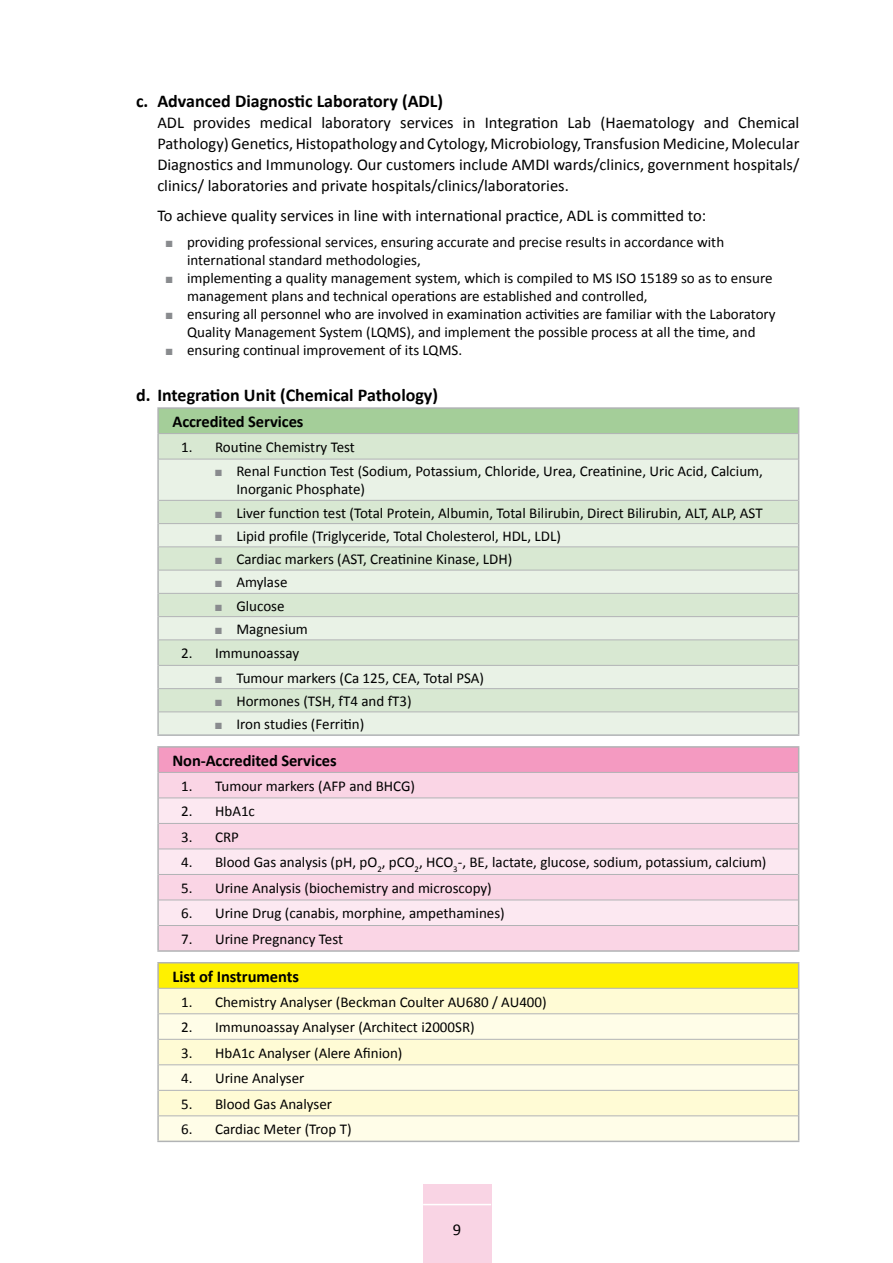
<style>
.page{position:relative;width:893px;height:1263px;background:#fff}
.page>*{position:absolute;margin:0;border:0;box-sizing:border-box;transform-origin:0 0}
.t1{font:700 18px "Calibri";color:#000}
.t2{font:16.5px/21px "Calibri";color:#000;text-align:justify}
.t3{font:700 16.5px "Calibri";letter-spacing:-.005em;color:#000}
.t4{font:15px/18px "Calibri";color:#000}
.s1{color:#898b8e}
</style>
<div class="page">
<div style="left:423px;top:1184px;width:68px;height:79px;background:#f9d4e4"></div>
<hr style="left:423px;top:1204px;width:68px;height:1px;background:#fff">
<div style="left:158px;top:408px;width:641px;height:26px;background:#a4ce99"></div>
<div style="left:159px;top:434px;width:639px;height:25px;background:#d8e8d2"></div>
<svg style="left:159px;top:460px;width:639px;height:274px;background:#e1eddc"></svg>
<hr style="left:157px;top:407px;width:642px;height:2px;background:#b1b3b5">
<hr style="left:157px;top:409px;width:2px;height:25px;background:#b1b3b5">
<hr style="left:157px;top:434px;width:2px;height:25px;background:#b1b3b5">
<svg style="left:798px;top:409px;width:1px;height:50px"></svg>
<hr style="left:157px;top:459px;width:2px;height:41px;background:#b1b3b5">
<hr style="left:798px;top:459px;width:1px;height:41px;background:#b1b3b5">
<hr style="left:157px;top:500px;width:2px;height:24px;background:#b1b3b5">
<hr style="left:157px;top:524px;width:2px;height:23px;background:#b1b3b5">
<hr style="left:157px;top:547px;width:2px;height:23px;background:#b1b3b5">
<hr style="left:157px;top:570px;width:2px;height:23px;background:#b1b3b5">
<hr style="left:157px;top:593px;width:2px;height:24px;background:#b1b3b5">
<hr style="left:157px;top:617px;width:2px;height:23px;background:#b1b3b5">
<hr style="left:157px;top:640px;width:2px;height:25px;background:#b1b3b5">
<hr style="left:157px;top:665px;width:2px;height:24px;background:#b1b3b5">
<hr style="left:157px;top:689px;width:2px;height:23px;background:#b1b3b5">
<hr style="left:157px;top:712px;width:2px;height:22px;background:#b1b3b5">
<svg style="left:798px;top:500px;width:1px;height:234px"></svg>
<hr style="left:157px;top:734px;width:642px;height:2px;background:#b1b3b5">
<hr style="left:159px;top:433px;width:639px;height:1px;background:#b1b3b5">
<hr style="left:159px;top:459px;width:639px;height:1px;background:#b1b3b5">
<hr style="left:159px;top:500px;width:639px;height:1px;background:#b1b3b5">
<hr style="left:159px;top:523px;width:639px;height:1px;background:#b1b3b5">
<hr style="left:159px;top:547px;width:639px;height:1px;background:#b1b3b5">
<hr style="left:159px;top:570px;width:639px;height:1px;background:#b1b3b5">
<hr style="left:159px;top:593px;width:639px;height:1px;background:#b1b3b5">
<hr style="left:159px;top:616px;width:639px;height:1px;background:#b1b3b5">
<hr style="left:159px;top:640px;width:639px;height:1px;background:#b1b3b5">
<hr style="left:159px;top:665px;width:639px;height:1px;background:#b1b3b5">
<hr style="left:159px;top:688px;width:639px;height:1px;background:#b1b3b5">
<hr style="left:159px;top:712px;width:639px;height:1px;background:#b1b3b5">
<div style="left:158px;top:747px;width:641px;height:25px;background:#f49ac1"></div>
<div style="left:159px;top:773px;width:639px;height:177px;background:#fad5e5"></div>
<svg style="left:159px;top:799px;width:639px;height:126px;background:#fadfeb"></svg>
<hr style="left:157px;top:746px;width:642px;height:2px;background:#b1b3b5">
<hr style="left:157px;top:748px;width:2px;height:24px;background:#b1b3b5">
<hr style="left:157px;top:772px;width:2px;height:26px;background:#b1b3b5">
<hr style="left:157px;top:798px;width:2px;height:25px;background:#b1b3b5">
<hr style="left:157px;top:823px;width:2px;height:26px;background:#b1b3b5">
<hr style="left:157px;top:849px;width:2px;height:25px;background:#b1b3b5">
<hr style="left:157px;top:874px;width:2px;height:26px;background:#b1b3b5">
<hr style="left:157px;top:900px;width:2px;height:25px;background:#b1b3b5">
<hr style="left:157px;top:925px;width:2px;height:25px;background:#b1b3b5">
<svg style="left:798px;top:748px;width:1px;height:202px"></svg>
<hr style="left:157px;top:950px;width:642px;height:2px;background:#b1b3b5">
<hr style="left:159px;top:772px;width:639px;height:1px;background:#b1b3b5">
<hr style="left:159px;top:798px;width:639px;height:1px;background:#b1b3b5">
<hr style="left:159px;top:823px;width:639px;height:1px;background:#b1b3b5">
<hr style="left:159px;top:849px;width:639px;height:1px;background:#b1b3b5">
<hr style="left:159px;top:874px;width:639px;height:1px;background:#b1b3b5">
<hr style="left:159px;top:900px;width:639px;height:1px;background:#b1b3b5">
<hr style="left:159px;top:925px;width:639px;height:1px;background:#b1b3b5">
<div style="left:158px;top:963px;width:641px;height:25px;background:#fff100"></div>
<div style="left:159px;top:989px;width:639px;height:24px;background:#fffbd5"></div>
<svg style="left:159px;top:1014px;width:639px;height:126px;background:#fefbdf"></svg>
<hr style="left:157px;top:962px;width:642px;height:1px;background:#b1b3b5">
<hr style="left:157px;top:963px;width:2px;height:25px;background:#b1b3b5">
<hr style="left:157px;top:988px;width:2px;height:26px;background:#b1b3b5">
<hr style="left:157px;top:1014px;width:2px;height:25px;background:#b1b3b5">
<hr style="left:157px;top:1039px;width:2px;height:26px;background:#b1b3b5">
<hr style="left:157px;top:1065px;width:2px;height:25px;background:#b1b3b5">
<hr style="left:157px;top:1090px;width:2px;height:26px;background:#b1b3b5">
<hr style="left:157px;top:1116px;width:2px;height:24px;background:#b1b3b5">
<svg style="left:798px;top:963px;width:1px;height:177px"></svg>
<hr style="left:157px;top:1140px;width:642px;height:2px;background:#b1b3b5">
<hr style="left:159px;top:988px;width:639px;height:1px;background:#b1b3b5">
<hr style="left:159px;top:1013px;width:639px;height:1px;background:#b1b3b5">
<hr style="left:159px;top:1039px;width:639px;height:1px;background:#b1b3b5">
<hr style="left:159px;top:1064px;width:639px;height:1px;background:#b1b3b5">
<hr style="left:159px;top:1090px;width:639px;height:1px;background:#b1b3b5">
<hr style="left:159px;top:1115px;width:639px;height:1px;background:#b1b3b5">
<p class="t1" style="left:136px;top:90px;width:309px">c. Advanced Diagnostic Laboratory (ADL)</p>
<p class="t2" style="left:157px;top:112px;width:644px">ADL provides medical laboratory services in Integration Lab (Haematology and Chemical Pathology) Genetics, Histopathology and Cytology, Microbiology, Transfusion Medicine, Molecular Diagnostics and Immunology. Our customers include AMDI wards/clinics, government hospitals/ clinics/ laboratories and private hospitals/clinics/laboratories.</p>
<p class="t2" style="left:157px;top:205px;width:550px">To achieve quality services in line with international practice, ADL is committed to:</p>
<p class="t4" style="left:187px;top:233px;width:539px;text-indent:-21px"><span class="s1">■</span> providing professional services, ensuring accurate and precise results in accordance with international standard methodologies,</p>
<p class="t4" style="left:187px;top:269px;width:587px;text-indent:-21px"><span class="s1">■</span> implementing a quality management system, which is compiled to MS ISO 15189 so as to ensure management plans and technical operations are established and controlled,</p>
<p class="t4" style="left:166px;top:305px;width:611px;text-align:center"><span class="s1">■</span> ensuring all personnel who are involved in examination activities are familiar with the Laboratory<br>Quality Management System (LQMS), and implement the possible process at all the time, and</p>
<p class="t4" style="left:166px;top:341px;width:298px"><span class="s1">■</span> ensuring continual improvement of its LQMS.</p>
<p class="t1" style="left:136px;top:384px;width:304px">d. Integration Unit (Chemical Pathology)</p>
<p class="t3" style="left:173px;top:411px;width:132px">Accredited Services</p>
<p class="t4" style="left:181px;top:438px;width:175px">1. Routine Chemistry Test</p>
<p class="t4" style="left:236px;top:462px;width:528px;text-indent:-21px"><span class="s1">■</span> Renal Function Test (Sodium, Potassium, Chloride, Urea, Creatinine, Uric Acid, Calcium,<br>Inorganic Phosphate)</p>
<p class="t4" style="left:215px;top:504px;width:549px"><span class="s1">■</span> Liver function test (Total Protein, Albumin, Total Bilirubin, Direct Bilirubin, ALT, ALP, AST</p>
<p class="t4" style="left:215px;top:527px;width:347px"><span class="s1">■</span> Lipid profile (Triglyceride, Total Cholesterol, HDL, LDL)</p>
<p class="t4" style="left:215px;top:550px;width:299px"><span class="s1">■</span> Cardiac markers (AST, Creatinine Kinase, LDH)</p>
<p class="t4" style="left:215px;top:573px;width:74px"><span class="s1">■</span> Amylase</p>
<p class="t4" style="left:215px;top:597px;width:71px"><span class="s1">■</span> Glucose</p>
<p class="t4" style="left:215px;top:620px;width:94px"><span class="s1">■</span> Magnesium</p>
<p class="t4" style="left:181px;top:644px;width:120px">2. Immunoassay</p>
<p class="t4" style="left:215px;top:669px;width:270px"><span class="s1">■</span> Tumour markers (Ca 125, CEA, Total PSA)</p>
<p class="t4" style="left:215px;top:692px;width:198px"><span class="s1">■</span> Hormones (TSH, fT4 and fT3)</p>
<p class="t4" style="left:215px;top:715px;width:151px"><span class="s1">■</span> Iron studies (Ferritin)</p>
<p class="t3" style="left:173px;top:750px;width:166px">Non-Accredited Services</p>
<p class="t4" style="left:181px;top:777px;width:236px">1. Tumour markers (AFP and BHCG)</p>
<p class="t4" style="left:181px;top:802px;width:75px">2. HbA1c</p>
<p class="t4" style="left:181px;top:828px;width:59px">3. CRP</p>
<p class="t4" style="left:181px;top:853px;width:587px">4. Blood Gas analysis (pH, pO<sub>2</sub>, pCO<sub>2</sub>, HCO<sub>3</sub>-, BE, lactate, glucose, sodium, potassium, calcium)</p>
<p class="t4" style="left:181px;top:879px;width:312px">5. Urine Analysis (biochemistry and microscopy)</p>
<p class="t4" style="left:181px;top:904px;width:325px">6. Urine Drug (canabis, morphine, ampethamines)</p>
<p class="t4" style="left:181px;top:930px;width:163px">7. Urine Pregnancy Test</p>
<p class="t3" style="left:173px;top:966px;width:128px">List of Instruments</p>
<p class="t4" style="left:181px;top:993px;width:367px">1. Chemistry Analyser (Beckman Coulter AU680 / AU400)</p>
<p class="t4" style="left:181px;top:1018px;width:295px">2. Immunoassay Analyser (Architect i2000SR)</p>
<p class="t4" style="left:181px;top:1044px;width:223px">3. HbA1c Analyser (Alere Afinion)</p>
<p class="t4" style="left:181px;top:1069px;width:125px">4. Urine Analyser</p>
<p class="t4" style="left:181px;top:1095px;width:153px">5. Blood Gas Analyser</p>
<p class="t4" style="left:181px;top:1120px;width:172px">6. Cardiac Meter (Trop T)</p>
<p class="t2" style="left:453px;top:1219px;width:10px">9</p>
</div>
